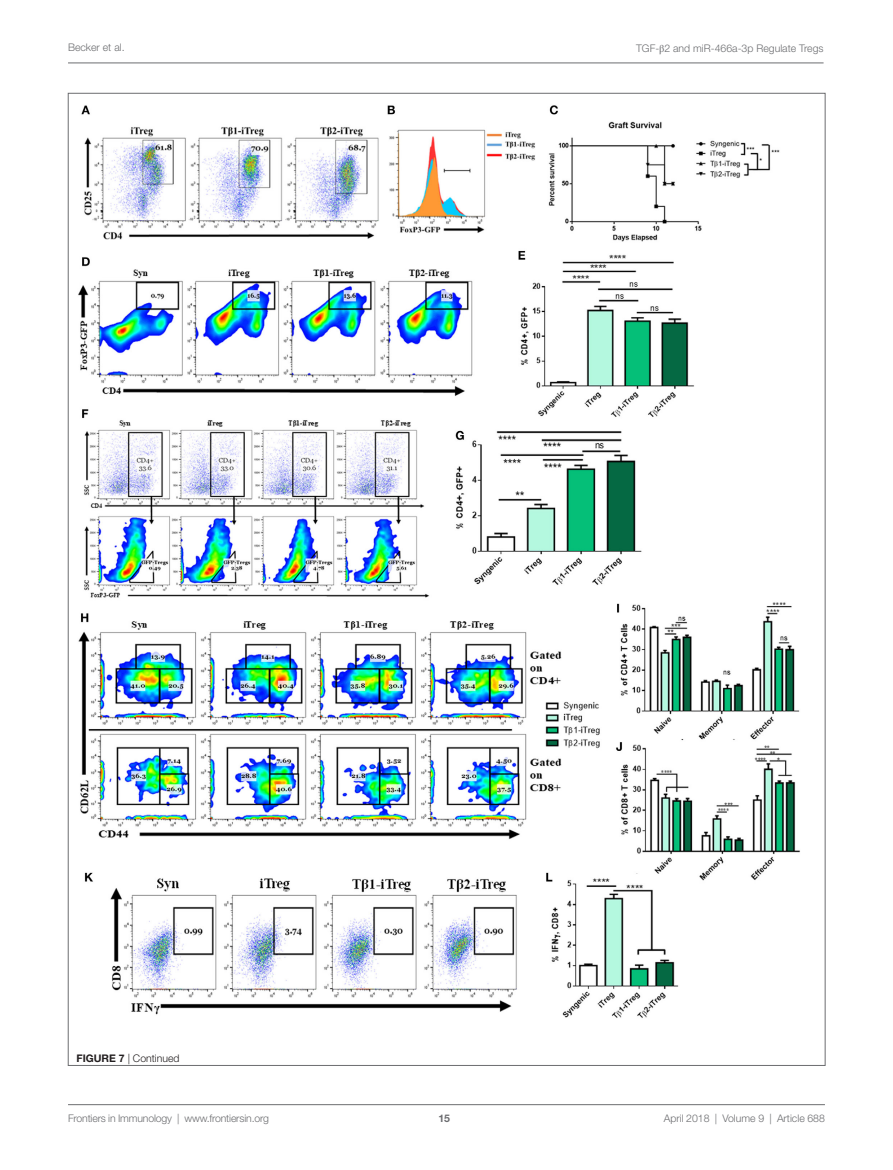
<style>
.page{position:relative;width:893px;height:1170px;background:#fff}
.page>*{position:absolute;margin:0;border:0;box-sizing:border-box;transform-origin:0 0}
.t1{font:300 10.5px "Helvetica Neue LT Std";color:#6c6d70}
.t2{font:300 10.5px "Helvetica Neue LT Std";color:#231f20}
.t3{font:700 10.5px "Helvetica Neue LT Std";color:#6c6d70}
.s1{font-family:"STIX General";font-weight:400}
.s2{font-weight:700}
</style>
<div class="page">
<img style="left:78px;top:105px;width:722px;height:913px">
<hr style="left:68px;top:1104px;width:757px;height:1px;background:#6c6d70">
<hr style="left:68px;top:63px;width:755px;height:1px;background:#6c6d70">
<p class="t1" style="left:68px;top:41px;width:58px">Becker et al.</p>
<p class="t1" style="left:636px;top:42px;width:189px">TGF-<span class="s1">β</span>2 and miR-466a-3p regulate Tregs</p>
<p class="t2" style="left:77px;top:1051px;width:105px"><span class="s2">FIGURE 7</span> | Continued</p>
<p class="t1" style="left:68px;top:1111px;width:203px">Frontiers in Immunology | www.frontiersin.org</p>
<p class="t1" style="left:664px;top:1111px;width:163px">April 2018 | Volume 9 | Article 688</p>
<p class="t3" style="left:439px;top:1111px;width:13px">15</p>
</div>
